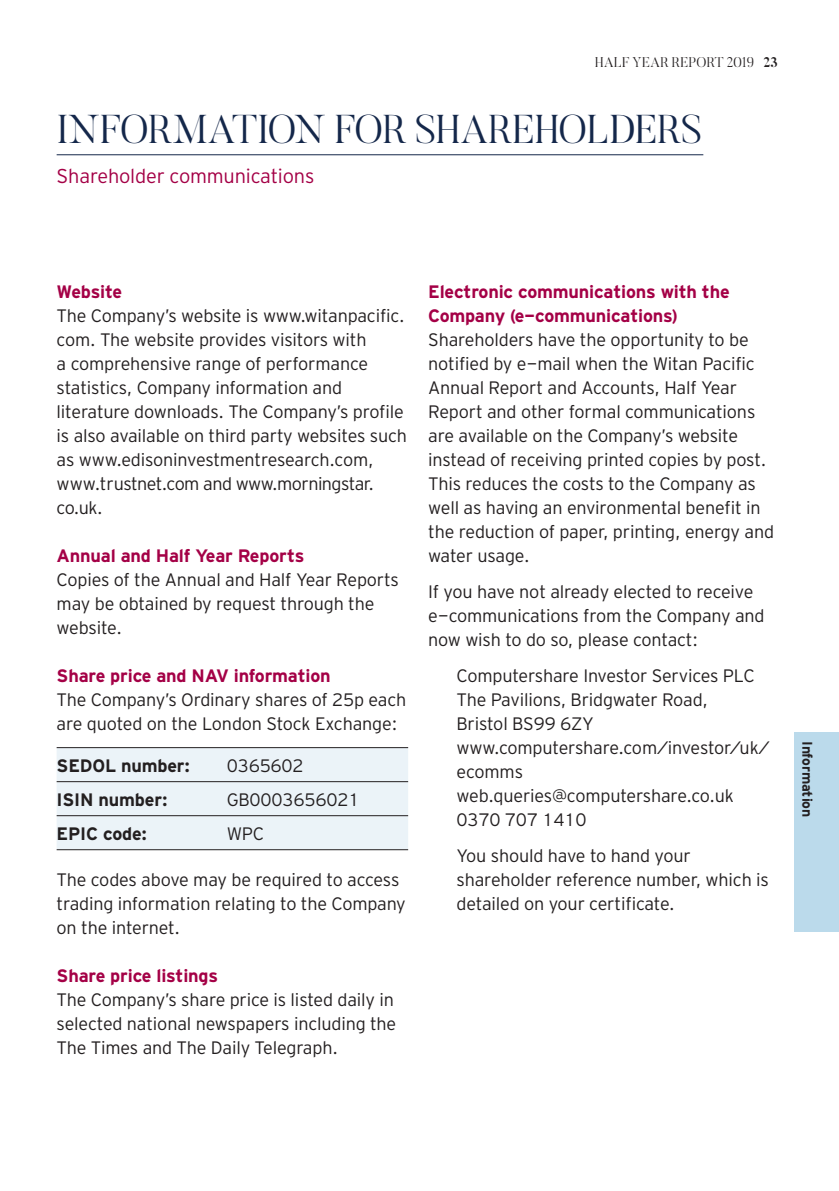
<style>
.page{position:relative;width:839px;height:1191px;background:#fff}
.page>*{position:absolute;margin:0;border:0;box-sizing:border-box;transform-origin:0 0}
.t1{font:300 40px "Butler";letter-spacing:-.01em;color:#14274a}
.t2{font:300 20px "Interstate Tab";letter-spacing:-.01em;color:#a40046}
.t3{font:300 18px/24px "Interstate Tab";letter-spacing:-.01em;color:#231f20}
.t4{font:700 18px/24px "Interstate Tab";letter-spacing:-.01em;color:#a40046}
.t5{font:700 18px "Interstate Tab";letter-spacing:-.01em;color:#231f20}
.t6{font:300 14px "Butler";letter-spacing:.01em;color:#231f20}
.t7{font:700 14px "Interstate Tab";letter-spacing:-.01em;color:#231f20}
.s1{font-weight:700}
</style>
<div class="page">
<div style="left:794px;top:732px;width:45px;height:200px;background:#bbdaeb"></div>
<div style="left:57px;top:748px;width:351px;height:101px;background:#ebf3f8"></div>
<hr style="left:57px;top:781px;width:351px;height:1px;background:#231f20">
<hr style="left:57px;top:815px;width:351px;height:1px;background:#231f20">
<hr style="left:57px;top:747px;width:351px;height:1px;background:#231f20">
<hr style="left:57px;top:849px;width:351px;height:1px;background:#231f20">
<hr style="left:57px;top:154px;width:646px;height:1px;background:#14274a">
<p class="t6" style="left:595px;top:54px;width:184px">HALF YEAR REPORT 2019 <span class="s1">23</span></p>
<h1 class="t1" style="left:57px;top:106px;width:648px">INFORMATION FOR SHAREHOLDERS</h1>
<p class="t2" style="left:57px;top:168px;width:259px">Shareholder communications</p>
<p class="t4" style="left:57px;top:281px;width:67px">Website</p>
<p class="t3" style="left:57px;top:305px;width:352px">The Company’s website is www.witanpacific. com. The website provides visitors with<br>a comprehensive range of performance statistics, Company information and literature downloads. The Company’s profile is also available on third party websites such as www.edisoninvestmentresearch.com, www.trustnet.com and www.morningstar. co.uk.</p>
<p class="t4" style="left:57px;top:545px;width:249px">Annual and Half Year Reports</p>
<p class="t3" style="left:57px;top:569px;width:344px">Copies of the Annual and Half Year Reports may be obtained by request through the website.</p>
<p class="t4" style="left:57px;top:665px;width:276px">Share price and NAV information</p>
<p class="t3" style="left:57px;top:689px;width:351px">The Company’s Ordinary shares of 25p each are quoted on the London Stock Exchange:</p>
<p class="t5" style="left:57px;top:759px;width:135px">SEDOL number:</p>
<p class="t3" style="left:227px;top:755px;width:79px">0365602</p>
<p class="t5" style="left:57px;top:793px;width:112px">ISIN number:</p>
<p class="t3" style="left:227px;top:789px;width:134px">GB0003656021</p>
<p class="t5" style="left:57px;top:827px;width:92px">EPIC code:</p>
<p class="t3" style="left:227px;top:823px;width:39px">WPC</p>
<p class="t3" style="left:57px;top:869px;width:351px">The codes above may be required to access trading information relating to the Company on the internet.</p>
<p class="t4" style="left:57px;top:964px;width:163px">Share price listings</p>
<p class="t3" style="left:57px;top:989px;width:341px">The Company’s share price is listed daily in selected national newspapers including the<br>The Times and The Daily Telegraph.</p>
<p class="t4" style="left:428px;top:281px;width:303px">Electronic communications with the<br>Company (e-communications)</p>
<p class="t3" style="left:428px;top:329px;width:347px">Shareholders have the opportunity to be notified by e-mail when the Witan Pacific Annual Report and Accounts, Half Year Report and other formal communications are available on the Company’s website instead of receiving printed copies by post.<br>This reduces the costs to the Company as well as having an environmental benefit in the reduction of paper, printing, energy and water usage.</p>
<p class="t3" style="left:428px;top:581px;width:338px">If you have not already elected to receive e-communications from the Company and now wish to do so, please contact:</p>
<p class="t3" style="left:457px;top:665px;width:315px">Computershare Investor Services PLC<br>The Pavilions, Bridgwater Road,<br>Bristol BS99 6ZY www.computershare.com/investor/uk/ ecomms web.queries@computershare.co.uk<br>0370 707 1410</p>
<p class="t3" style="left:457px;top:845px;width:314px">You should have to hand your shareholder reference number, which is detailed on your certificate.</p>
<p class="t7" style="left:813px;top:741px;width:78px;rotate:90deg">Information</p>
</div>
